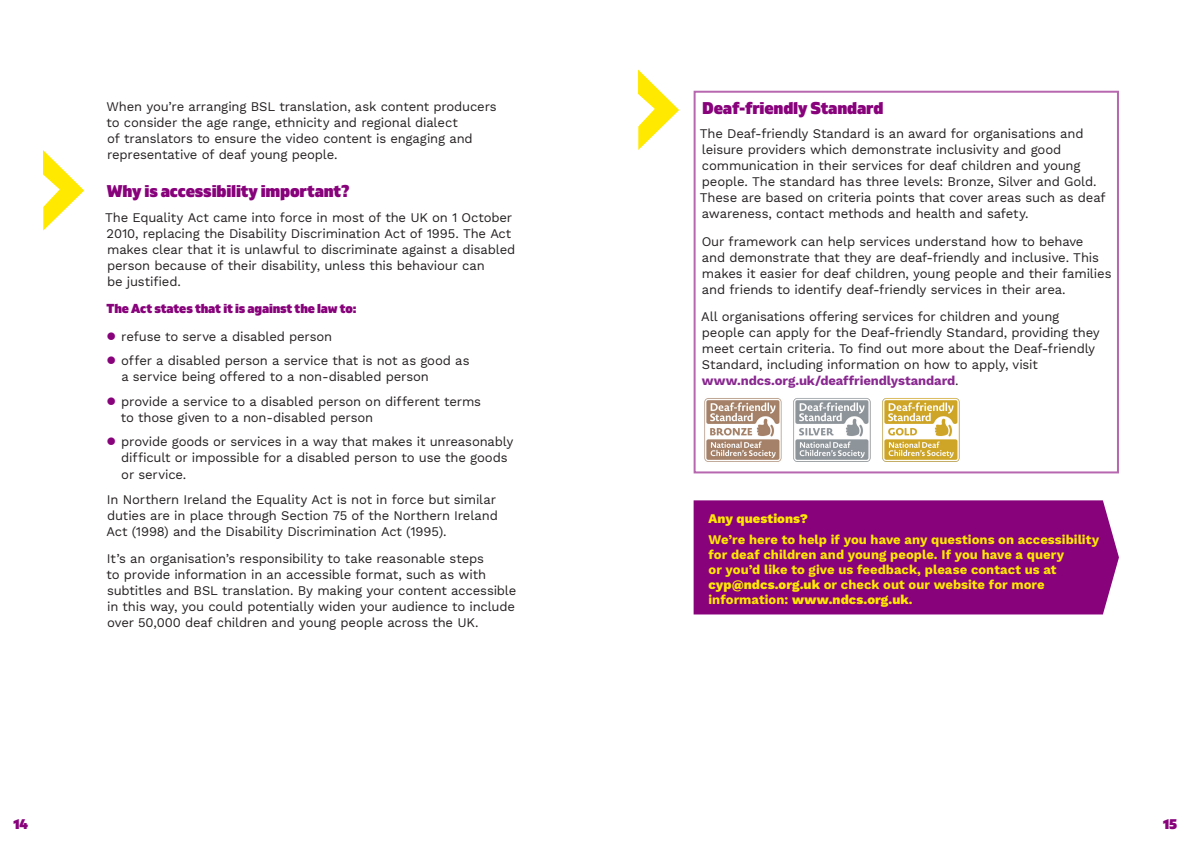
<style>
.page{position:relative;width:1191px;height:842px;background:#fff}
.page>*{position:absolute;margin:0;border:0;box-sizing:border-box;transform-origin:0 0}
.DWE_Heading_2_WORK{font:17px "Gilam Black DEMO";letter-spacing:-.01em;color:#87027b}
.Heading_3{font:14px "Gilam Black DEMO";color:#87027b}
.Body_large_-_space{font:13px/16px "Work Sans";letter-spacing:-.015em;color:#231f20}
.DWE_Body_copy{font:700 13px/15px "Work Sans";color:#ffe900}
.Body_large_-_space-2{font:13px "Gilam Black DEMO";letter-spacing:-.01em;color:#87027b}
.DWE_Body_copy-2{font:800 13px "Work Sans";color:#ffe900}
.s1{font-weight:700;color:#892890}
.s2{font-weight:800}
</style>
<div class="page">
<svg style="left:43px;top:150px;width:41px;height:81px"></svg>
<img style="left:704px;top:398px;width:78px;height:64px">
<img style="left:793px;top:398px;width:78px;height:64px">
<img style="left:882px;top:398px;width:78px;height:64px">
<svg style="left:638px;top:69px;width:41px;height:81px"></svg>
<div style="left:693px;top:91px;width:426px;height:382px;border:2px solid #b767b0"></div>
<div style="left:693px;top:500px;width:426px;height:114px;background:#87027b"></div>
<p class="Heading_3" style="left:13px;top:815px;width:16px">14</p>
<p class="Body_large_-_space" style="left:107px;top:99px;width:392px">When you’re arranging BSL translation, ask content producers to consider the age range, ethnicity and regional dialect<br>of translators to ensure the video content is engaging and representative of deaf young people.</p>
<p class="DWE_Heading_2_WORK" style="left:107px;top:181px;width:244px">Why is accessibility important?</p>
<p class="Body_large_-_space" style="left:105px;top:210px;width:412px">The Equality Act came into force in most of the UK on 1 October 2010, replacing the Disability Discrimination Act of 1995. The Act makes clear that it is unlawful to discriminate against a disabled person because of their disability, unless this behaviour can<br>be justified.</p>
<p class="Body_large_-_space-2" style="left:107px;top:301px;width:251px">The Act states that it is against the law to:</p>
<p class="Body_large_-_space" style="left:121px;top:329px;width:212px">refuse to serve a disabled person</p>
<p class="Body_large_-_space" style="left:121px;top:353px;width:350px">offer a disabled person a service that is not as good as a service being offered to a non-disabled person</p>
<p class="Body_large_-_space" style="left:121px;top:394px;width:362px">provide a service to a disabled person on different terms to those given to a non-disabled person</p>
<p class="Body_large_-_space" style="left:121px;top:434px;width:393px;line-height:16.5px">provide goods or services in a way that makes it unreasonably difficult or impossible for a disabled person to use the goods or service.</p>
<p class="Body_large_-_space" style="left:106px;top:492px;width:393px">In Northern Ireland the Equality Act is not in force but similar duties are in place through Section 75 of the Northern Ireland<br>Act (1998) and the Disability Discrimination Act (1995).</p>
<p class="Body_large_-_space" style="left:107px;top:551px;width:411px">It’s an organisation’s responsibility to take reasonable steps<br>to provide information in an accessible format, such as with subtitles and BSL translation. By making your content accessible in this way, you could potentially widen your audience to include over 50,000 deaf children and young people across the UK.</p>
<p class="DWE_Heading_2_WORK" style="left:702px;top:98px;width:183px">Deaf-friendly Standard</p>
<p class="Body_large_-_space" style="left:700px;top:126px;width:407px">The Deaf-friendly Standard is an award for organisations and leisure providers which demonstrate inclusivity and good communication in their services for deaf children and young people. The standard has three levels: Bronze, Silver and Gold.<br>These are based on criteria points that cover areas such as deaf awareness, contact methods and health and safety.</p>
<p class="Body_large_-_space" style="left:701px;top:234px;width:411px">Our framework can help services understand how to behave<br>and demonstrate that they are deaf-friendly and inclusive. This makes it easier for deaf children, young people and their families and friends to identify deaf-friendly services in their area.</p>
<p class="Body_large_-_space" style="left:701px;top:309px;width:400px">All organisations offering services for children and young people can apply for the Deaf-friendly Standard, providing they meet certain criteria. To find out more about the Deaf-friendly Standard, including information on how to apply, visit <span class="s1">www.ndcs.org.uk/deaffriendlystandard</span>.</p>
<p class="DWE_Body_copy-2" style="left:708px;top:511px;width:101px">Any questions?</p>
<p class="DWE_Body_copy" style="left:708px;top:532px;width:392px">We’re here to help if you have any questions on accessibility for deaf children and young people. If you have a query<br>or you’d like to give us feedback, please contact us at <span class="s2">cyp@ndcs.org.uk</span> or check out our website for more information: <span class="s2">www.ndcs.org.uk</span>.</p>
<p class="Heading_3" style="left:1163px;top:815px;width:16px">15</p>
</div>
